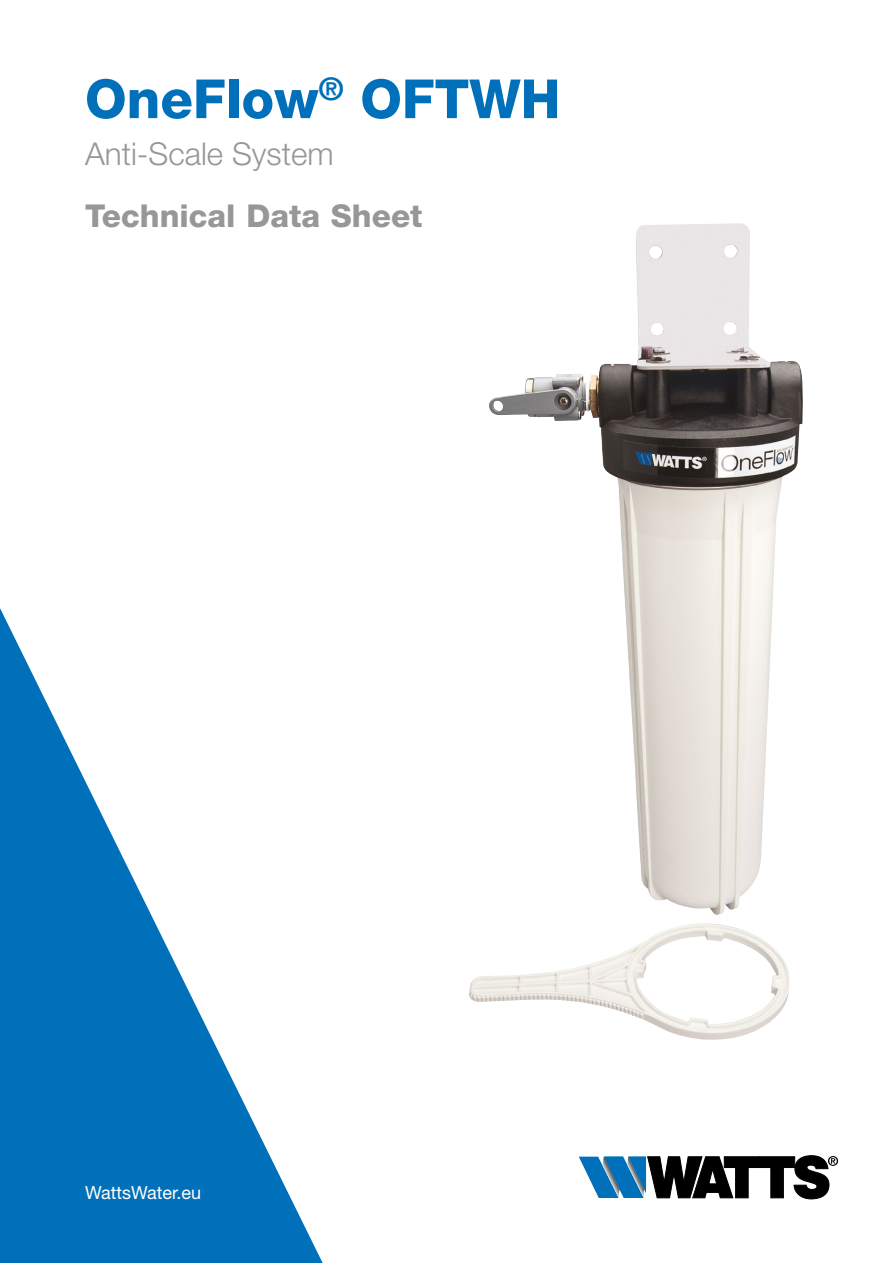
<style>
.page{position:relative;width:893px;height:1263px;background:#fff}
.page>*{position:absolute;margin:0;border:0;box-sizing:border-box;transform-origin:0 0}
.t1{font:800 54px "Helvetica Neue LT Std";color:#0070ba}
.t2{font:800 31.5px "Helvetica Neue LT Std";color:#979796}
.t3{font:300 31.5px "Helvetica Neue LT Std";color:#979796}
.t4{font:18px "Helvetica Neue LT Std";color:#fff}
</style>
<div class="page">
<svg style="left:579px;top:1155px;width:259px;height:44px"></svg>
<svg style="left:0;top:608px;width:323px;height:655px"></svg>
<img style="left:489px;top:223px;width:314px;height:692px">
<h1 class="t1" style="left:85px;top:67px;width:477px">OneFlow<sup>®</sup> OFTWH</h1>
<p class="t3" style="left:85px;top:134px;width:250px">Anti-Scale System</p>
<p class="t2" style="left:85px;top:197px;width:339px">Technical Data Sheet</p>
<p class="t4" style="left:85px;top:1182px;width:118px">WattsWater.eu</p>
</div>
